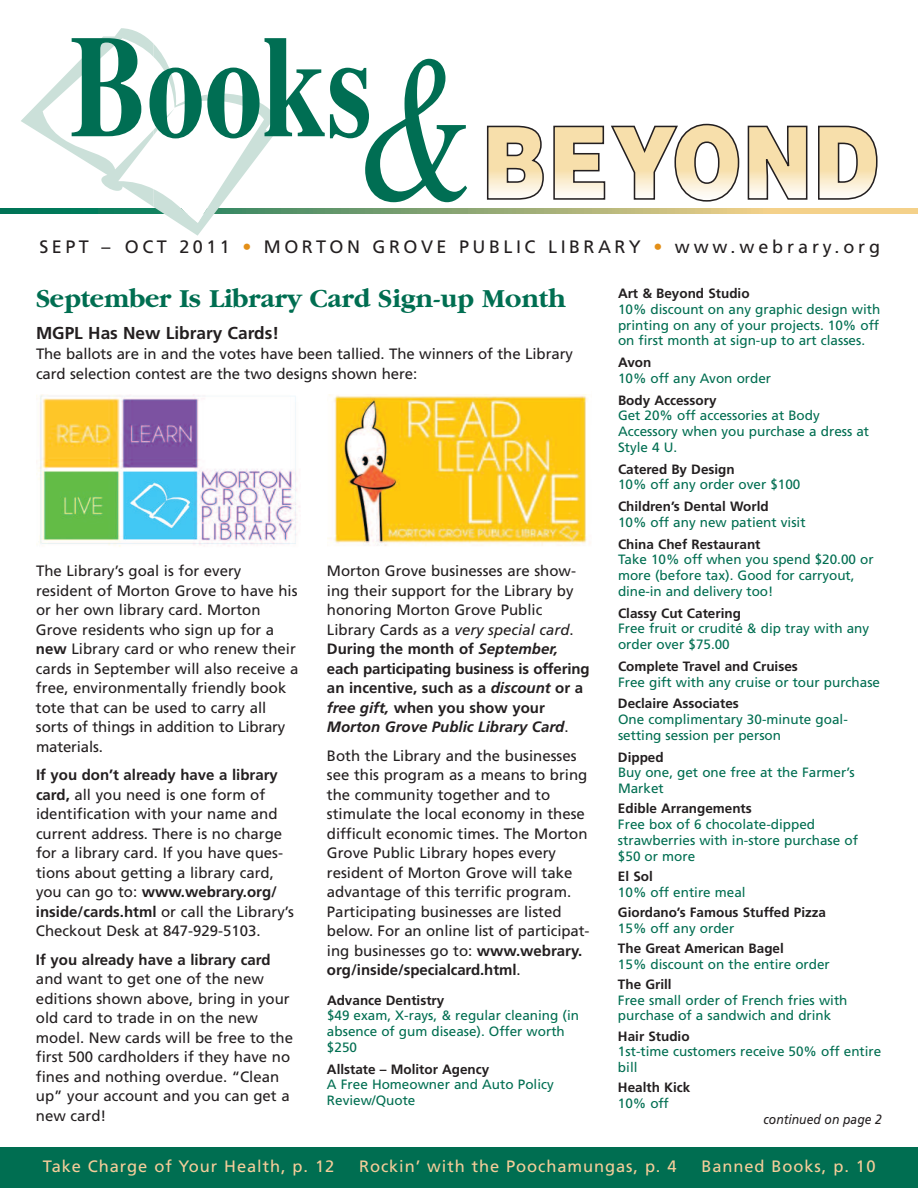
<style>
.page{position:relative;width:918px;height:1188px;background:#fff}
.page>*{position:absolute;margin:0;border:0;box-sizing:border-box;transform-origin:0 0}
.t1{font:italic 209.85px "Times";color:#006e53;scale:.75 1}
.t2{font:700 145.2px "Times";color:#006e53;scale:.8 1}
.t3{font:700 27px "Garamond";letter-spacing:-.005em;color:#006e51}
.t4{font:18px "Frutiger";letter-spacing:.195em;color:#231f20}
.t5{font:700 17.25px "Frutiger";color:#231f20}
.t6{font:16.5px "Frutiger";letter-spacing:.055em;color:#f5cd9a}
.t7{font:15px/19.5px "Frutiger";color:#231f20}
.t8{font:700 15px "Frutiger";color:#231f20}
.t9{font:13.5px/15.8px "Frutiger";color:#006e51}
.t10{font:700 13.5px "Frutiger";color:#231f20}
.t11{font:italic 13.5px "Frutiger";color:#231f20;scale:.9 1}
.s1{color:#e38f18}
.s2{font-weight:700}
.s3{font-style:italic}
.s4{font-weight:700;font-style:italic}
</style>
<div class="page">
<div style="left:0;top:1148px;width:918px;height:40px;background:#006e51"></div>
<svg style="left:0;top:208px;width:918px;height:5px;background:#adb47b"></svg>
<svg style="left:486px;top:123px;width:392px;height:79px"></svg>
<svg style="left:21px;top:28px;width:255px;height:208px"></svg>
<img style="left:36px;top:394px;width:264px;height:153px">
<img style="left:327px;top:394px;width:261px;height:152px">
<h2 class="t2" style="left:70px;top:1px;width:379px">Books</h2>
<h1 class="t1" style="left:353px;top:3px;width:165px">&amp;</h1>
<p class="t4" style="left:373px;top:240px;width:509px">GROVE PUBLIC LIBRARY <span class="s1">•</span> www.webrary.org</p>
<p class="t4" style="left:39px;top:240px;width:322px">SEPT – OCT 2011 <span class="s1">•</span> MORTON</p>
<h3 class="t3" style="left:36px;top:282px;width:531px">September Is Library Card Sign-up Month</h3>
<p class="t5" style="left:36px;top:326px;width:245px">MGPL Has New Library Cards!</p>
<p class="t7" style="left:36px;top:345px;width:538px">The ballots are in and the votes have been tallied. The winners of the Library card selection contest are the two designs shown here:</p>
<p class="t7" style="left:36px;top:563px;width:264px">The Library’s goal is for every resident of Morton Grove to have his or her own library card. Morton<br>Grove residents who sign up for a <span class="s2">new</span> Library card or who renew their cards in September will also receive a free, environmentally friendly book tote that can be used to carry all sorts of things in addition to Library materials.</p>
<p class="t7" style="left:36px;top:767px;width:260px"><span class="s2">If you don’t already have a library card,</span> all you need is one form of identification with your name and current address. There is no charge for a library card. If you have ques&shy;tions about getting a library card, you can go to: <span class="s2">www.webrary.org/ inside/cards.html</span> or call the Library’s Checkout Desk at 847-929-5103.</p>
<p class="t8" style="left:36px;top:954px;width:236px">If you already have a library card</p>
<p class="t7" style="left:36px;top:971px;width:259px">and want to get one of the new editions shown above, bring in your old card to trade in on the new model. New cards will be free to the first 500 cardholders if they have no fines and nothing overdue. “Clean up” your account and you can get a new card!</p>
<p class="t7" style="left:327px;top:563px;width:264px">Morton Grove businesses are show&shy;ing their support for the Library by honoring Morton Grove Public Library Cards as a <span class="s3">very special card</span>.<br><span class="s2">During the month of</span> <span class="s4">September, </span><span class="s2">each participating business is offering an incentive, such as a</span> <span class="s4">discount</span> <span class="s2">or a </span><span class="s4">free gift,</span> <span class="s2">when you show your </span><span class="s4">Morton Grove Public Library Card</span>.</p>
<p class="t7" style="left:327px;top:747px;width:264px">Both the Library and the businesses see this program as a means to bring the community together and to stimulate the local economy in these difficult economic times. The Morton Grove Public Library hopes every resident of Morton Grove will take advantage of this terrific program.<br>Participating businesses are listed below. For an online list of participat&shy;ing businesses go to: <span class="s2">www.webrary. org/inside/specialcard.html</span>.</p>
<p class="t10" style="left:327px;top:995px;width:119px">Advance Dentistry</p>
<p class="t9" style="left:327px;top:1009px;width:254px">$49 exam, X-rays, &amp; regular cleaning (in absence of gum disease). Offer worth $250</p>
<p class="t10" style="left:327px;top:1064px;width:164px">Allstate – Molitor Agency</p>
<p class="t9" style="left:327px;top:1078px;width:228px">A Free Homeowner and Auto Policy<br>Review/Quote</p>
<p class="t10" style="left:618px;top:288px;width:133px">Art &amp; Beyond Studio</p>
<p class="t9" style="left:618px;top:302px;width:264px;text-align:justify">10% discount on any graphic design with printing on any of your projects. 10% off on first month at sign-up to art classes.</p>
<p class="t10" style="left:618px;top:357px;width:35px">Avon</p>
<p class="t9" style="left:618px;top:371px;width:155px">10% off any Avon order</p>
<p class="t10" style="left:618px;top:395px;width:100px">Body Accessory</p>
<p class="t9" style="left:618px;top:409px;width:253px">Get 20% off accessories at Body<br>Accessory when you purchase a dress at<br>Style 4 U.</p>
<p class="t10" style="left:618px;top:464px;width:118px">Catered By Design</p>
<p class="t9" style="left:618px;top:478px;width:184px">10% off any order over $100</p>
<p class="t10" style="left:618px;top:501px;width:152px">Children’s Dental World</p>
<p class="t9" style="left:618px;top:515px;width:189px">10% off any new patient visit</p>
<p class="t10" style="left:618px;top:539px;width:144px">China Chef Restaurant</p>
<p class="t9" style="left:618px;top:553px;width:257px">Take 10% off when you spend $20.00 or more (before tax). Good for carryout, dine-in and delivery too!</p>
<p class="t10" style="left:618px;top:608px;width:124px">Classy Cut Catering</p>
<p class="t9" style="left:618px;top:622px;width:253px">Free fruit or crudité &amp; dip tray with any order over $75.00</p>
<p class="t10" style="left:618px;top:661px;width:181px">Complete Travel and Cruises</p>
<p class="t9" style="left:618px;top:675px;width:264px">Free gift with any cruise or tour purchase</p>
<p class="t10" style="left:618px;top:698px;width:122px">Declaire Associates</p>
<p class="t9" style="left:618px;top:713px;width:231px">One complimentary 30-minute goal&shy;setting session per person</p>
<p class="t10" style="left:618px;top:752px;width:47px">Dipped</p>
<p class="t9" style="left:618px;top:766px;width:238px">Buy one, get one free at the Farmer’s<br>Market</p>
<p class="t10" style="left:618px;top:803px;width:135px">Edible Arrangements</p>
<p class="t9" style="left:618px;top:818px;width:241px">Free box of 6 chocolate-dipped strawberries with in-store purchase of $50 or more</p>
<p class="t10" style="left:618px;top:871px;width:36px">El Sol</p>
<p class="t9" style="left:618px;top:885px;width:129px">10% off entire meal</p>
<p class="t10" style="left:618px;top:907px;width:210px">Giordano’s Famous Stuffed Pizza</p>
<p class="t9" style="left:618px;top:921px;width:118px">15% off any order</p>
<p class="t10" style="left:618px;top:943px;width:167px">The Great American Bagel</p>
<p class="t9" style="left:618px;top:957px;width:213px">15% discount on the entire order</p>
<p class="t10" style="left:618px;top:979px;width:55px">The Grill</p>
<p class="t9" style="left:618px;top:993px;width:231px">Free small order of French fries with purchase of a sandwich and drink</p>
<p class="t10" style="left:618px;top:1031px;width:73px">Hair Studio</p>
<p class="t9" style="left:618px;top:1045px;width:265px">1st-time customers receive 50% off entire bill</p>
<p class="t10" style="left:618px;top:1082px;width:74px">Health Kick</p>
<p class="t9" style="left:618px;top:1097px;width:52px">10% off</p>
<p class="t11" style="left:764px;top:1114px;width:133px">continued on page 2</p>
<p class="t6" style="left:43px;top:1160px;width:293px">Take Charge of Your Health, p. 12</p>
<p class="t6" style="left:359px;top:1160px;width:319px">Rockin’ with the Poochamungas, p. 4</p>
<p class="t6" style="left:701px;top:1160px;width:176px">Banned Books, p. 10</p>
</div>
